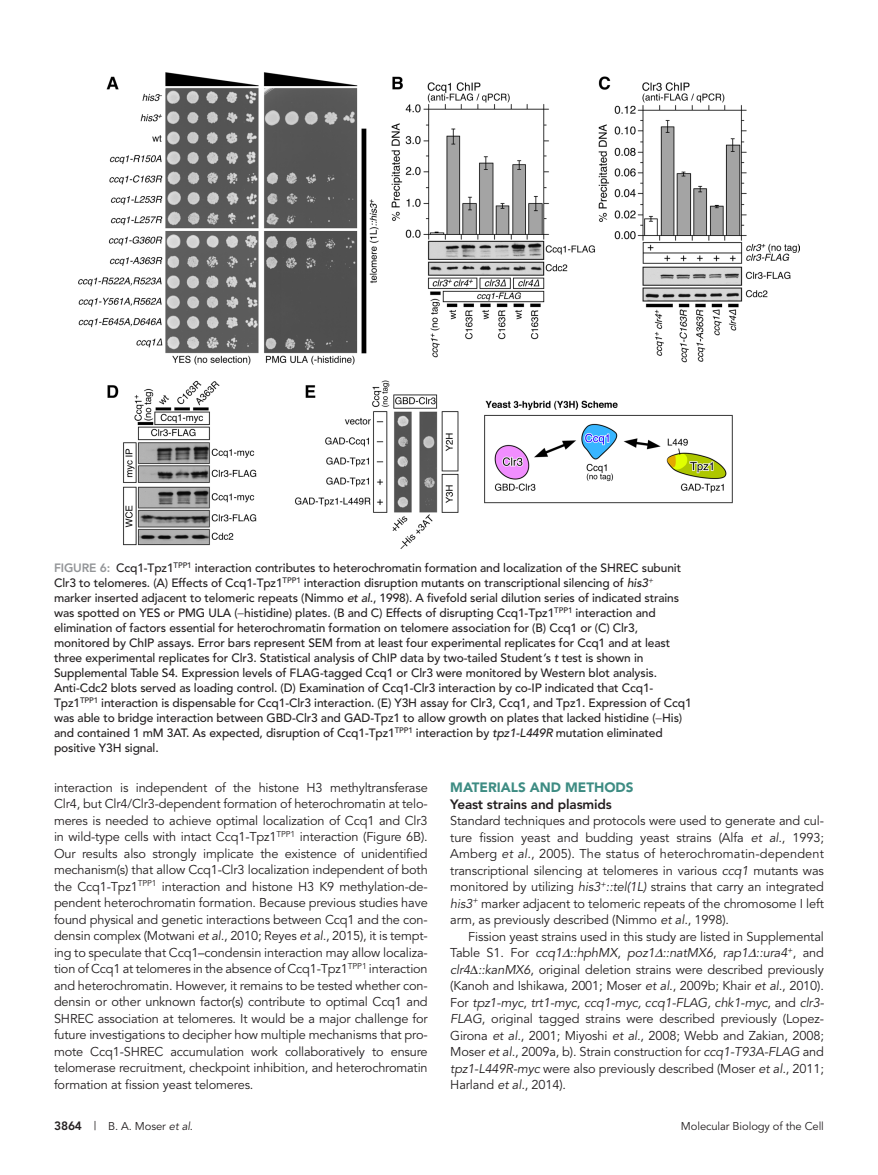
<style>
.page{position:relative;width:878px;height:1175px;background:#fff}
.page>*{position:absolute;margin:0;border:0;box-sizing:border-box;transform-origin:0 0}
.H2afterH1{font:800 13.5px "Avenir";letter-spacing:-.01em;color:#231f20}
.t1{font:900 13.5px "Avenir";color:#3e8c83}
.Para{font:12.75px/16.5px "Avenir";letter-spacing:-.015em;color:#231f20;text-align:justify}
.ParaFL{font:12.75px/16.5px "Avenir";letter-spacing:-.01em;color:#231f20;text-align:justify}
.FigCaption_35_5p{font:500 12px/15px "Avenir";letter-spacing:-.01em;color:#231f20}
.t2{font:11.25px "Avenir";letter-spacing:-.01em;color:#231f20}
.s1{font-weight:800;color:#939598}
.s2{font-style:italic}
.s3{font-weight:800;font-size:12px}
.s4{font-size:12px}
</style>
<div class="page">
<img style="left:79px;top:72px;width:720px;height:476px">
<p class="FigCaption_35_5p" style="left:54px;top:561px;width:639px"><span class="s1">FIGURE 6:</span> Ccq1-Tpz1<sup>TPP1</sup> interaction contributes to heterochromatin formation and localization of the SHREC subunit Clr3 to telomeres. (A) Effects of Ccq1-Tpz1<sup>TPP1</sup> interaction disruption mutants on transcriptional silencing of <span class="s2">his3</span><sup>+ </sup>marker inserted adjacent to telomeric repeats (Nimmo <span class="s2">et al.</span>, 1998). A fivefold serial dilution series of indicated strains was spotted on YES or PMG ULA (−histidine) plates. (B and C) Effects of disrupting Ccq1-Tpz1<sup>TPP1</sup> interaction and elimination of factors essential for heterochromatin formation on telomere association for (B) Ccq1 or (C) Clr3, monitored by ChIP assays. Error bars represent SEM from at least four experimental replicates for Ccq1 and at least three experimental replicates for Clr3. Statistical analysis of ChIP data by two-tailed Student<span class="s2">’</span>s <span class="s2">t</span> test is shown in Supplemental Table S4. Expression levels of FLAG-tagged Ccq1 or Clr3 were monitored by Western blot analysis.<br>Anti-Cdc2 blots served as loading control. (D) Examination of Ccq1-Clr3 interaction by co-IP indicated that Ccq1- Tpz1<sup>TPP1</sup> interaction is dispensable for Ccq1-Clr3 interaction. (E) Y3H assay for Clr3, Ccq1, and Tpz1. Expression of Ccq1 was able to bridge interaction between GBD-Clr3 and GAD-Tpz1 to allow growth on plates that lacked histidine (−His) and contained 1 mM 3AT. As expected, disruption of Ccq1-Tpz1<sup>TPP1</sup> interaction by <span class="s2">tpz1-L449R</span> mutation eliminated positive Y3H signal.</p>
<p class="Para" style="left:54px;top:779px;width:375px">interaction is independent of the histone H3 methyltransferase Clr4, but Clr4/Clr3-dependent formation of heterochromatin at telo&shy;meres is needed to achieve optimal localization of Ccq1 and Clr3 in wild-type cells with intact Ccq1-Tpz1<sup>TPP1</sup> interaction (Figure 6B).<br>Our results also strongly implicate the existence of unidentified mechanism(s) that allow Ccq1-Clr3 localization independent of both the Ccq1-Tpz1<sup>TPP1</sup> interaction and histone H3 K9 methylation-de&shy;pendent heterochromatin formation. Because previous studies have found physical and genetic interactions between Ccq1 and the con&shy;densin complex (Motwani <span class="s2">et al.</span>, 2010; Reyes <span class="s2">et al.</span>, 2015), it is tempt&shy;ing to speculate that Ccq1–condensin interaction may allow localiza&shy;tion of Ccq1 at telomeres in the absence of Ccq1-Tpz1<sup>TPP1</sup> interaction and heterochromatin. However, it remains to be tested whether con&shy;densin or other unknown factor(s) contribute to optimal Ccq1 and SHREC association at telomeres. It would be a major challenge for future investigations to decipher how multiple mechanisms that pro&shy;mote Ccq1-SHREC accumulation work collaboratively to ensure telomerase recruitment, checkpoint inhibition, and heterochromatin formation at fission yeast telomeres.</p>
<h1 class="t1" style="left:450px;top:779px;width:185px">MATERIALS AND METHODS</h1>
<p class="H2afterH1" style="left:450px;top:796px;width:163px">Yeast strains and plasmids</p>
<p class="ParaFL" style="left:450px;top:812px;width:375px">Standard techniques and protocols were used to generate and cul&shy;ture fission yeast and budding yeast strains (Alfa <span class="s2">et al.</span>, 1993; Amberg <span class="s2">et al.</span>, 2005). The status of heterochromatin-dependent transcriptional silencing at telomeres in various <span class="s2">ccq1</span> mutants was monitored by utilizing <span class="s2">his3</span><sup>+</sup><span class="s2">::tel(1L)</span> strains that carry an integrated <span class="s2">his3</span><sup>+</sup> marker adjacent to telomeric repeats of the chromosome I left arm, as previously described (Nimmo <span class="s2">et al.</span>, 1998).</p>
<p class="Para" style="left:450px;top:928px;width:375px;text-indent:18px">Fission yeast strains used in this study are listed in Supplemental Table S1. For <span class="s2">ccq1</span>∆<span class="s2">::hphMX</span>, <span class="s2">poz1</span>∆<span class="s2">::natMX6</span>, <span class="s2">rap1</span>∆<span class="s2">::ura4</span><sup>+</sup>, and <span class="s2">clr4 ::kanMX6</span>, original deletion strains were described previously (Kanoh and Ishikawa, 2001; Moser <span class="s2">et al.</span>, 2009b; Khair <span class="s2">et al.</span>, 2010).<br>For <span class="s2">tpz1-myc</span>, <span class="s2">trt1-myc</span>, <span class="s2">ccq1-myc, ccq1-FLAG, chk1-myc</span>, and <span class="s2">clr3- FLAG</span>, original tagged strains were described previously (Lopez-Girona <span class="s2">et al.</span>, 2001; Miyoshi <span class="s2">et al.</span>, 2008; Webb and Zakian, 2008; Moser <span class="s2">et al.</span>, 2009a, b). Strain construction for <span class="s2">ccq1-T93A-FLAG</span> and <span class="s2">tpz1-L449R-myc</span> were also previously described (Moser <span class="s2">et al.</span>, 2011; Harland <span class="s2">et al.</span>, 2014).</p>
<p class="t2" style="left:54px;top:1119px;width:141px"><span class="s3">3864</span> <span class="s4">|</span> B. A. Moser <span class="s2">et al</span>.</p>
<p class="t2" style="left:681px;top:1119px;width:144px">Molecular Biology of the Cell</p>
</div>
